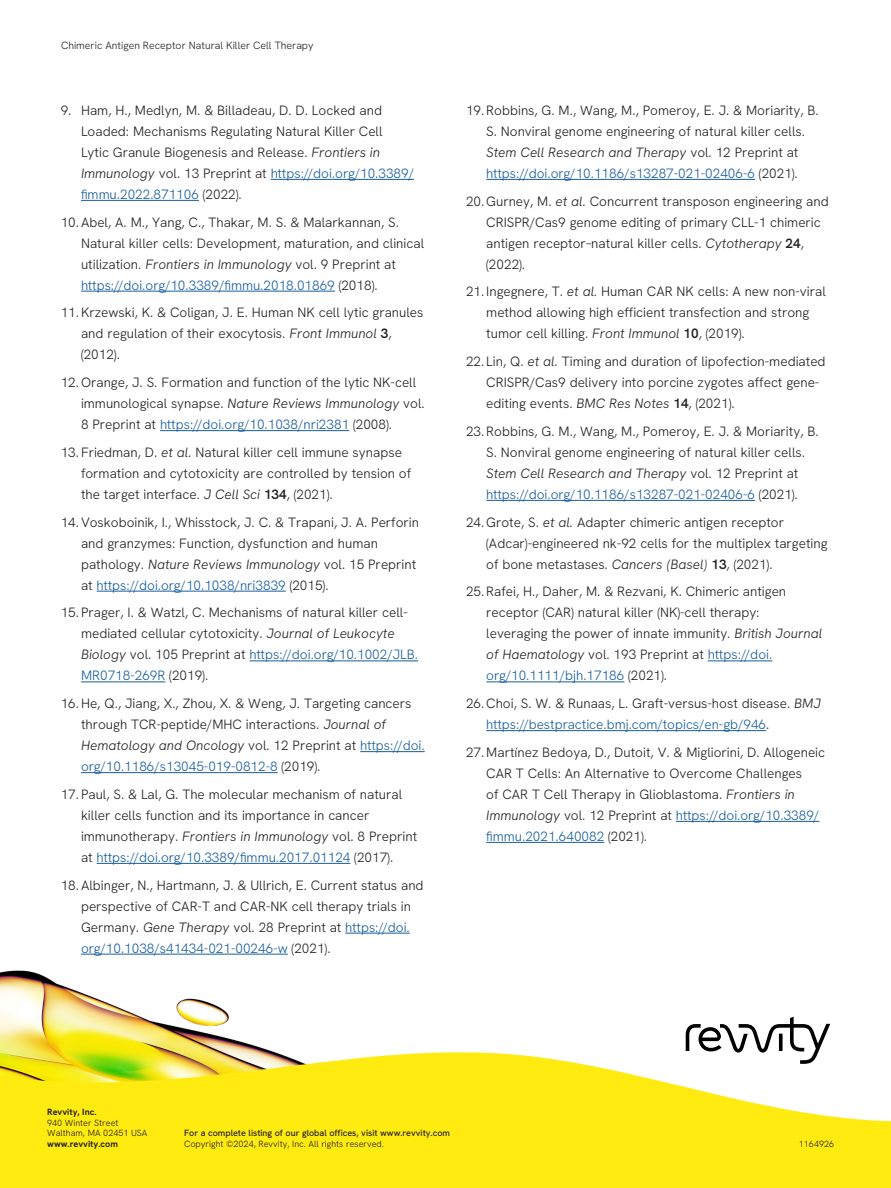
<style>
.page{position:relative;width:891px;height:1188px;background:#fff}
.page>*{position:absolute;margin:0;border:0;box-sizing:border-box;transform-origin:0 0}
.t1{font:300 13.5px/21px "Hanken Grotesk";color:#231f20}
.t2{font:300 10.5px "Hanken Grotesk";color:#231f20}
.t3{font:300 9px/10.5px "Hanken Grotesk";color:#231f20}
.Signoff_Address{font:500 9px "Hanken Grotesk";color:#231f20}
.t4{font:700 9px "Hanken Grotesk";color:#231f20}
.s1{font-style:italic}
.s2{color:#175d9e}
.s3{font-weight:600}
.s4{font-weight:700}
</style>
<div class="page">
<img style="left:0;top:953px;width:288px;height:96px">
<svg style="left:0;top:1049px;width:891px;height:139px;background:#fcec2f"></svg>
<svg style="left:686px;top:1017px;width:144px;height:47px"></svg>
<hr style="left:271px;top:179px;width:143px;height:1px;background:#175d9e">
<hr style="left:81px;top:200px;width:118px;height:1px;background:#175d9e">
<hr style="left:81px;top:291px;width:254px;height:1px;background:#175d9e">
<hr style="left:160px;top:430px;width:189px;height:1px;background:#175d9e">
<hr style="left:97px;top:591px;width:189px;height:1px;background:#175d9e">
<hr style="left:249px;top:661px;width:169px;height:1px;background:#175d9e">
<hr style="left:81px;top:682px;width:84px;height:1px;background:#175d9e">
<hr style="left:360px;top:751px;width:65px;height:1px;background:#175d9e">
<hr style="left:81px;top:772px;width:197px;height:1px;background:#175d9e">
<hr style="left:97px;top:863px;width:253px;height:1px;background:#175d9e">
<hr style="left:345px;top:933px;width:65px;height:1px;background:#175d9e">
<hr style="left:81px;top:954px;width:207px;height:1px;background:#175d9e">
<hr style="left:486px;top:179px;width:269px;height:1px;background:#175d9e">
<hr style="left:486px;top:500px;width:269px;height:1px;background:#175d9e">
<hr style="left:708px;top:661px;width:64px;height:1px;background:#175d9e">
<hr style="left:486px;top:682px;width:138px;height:1px;background:#175d9e">
<hr style="left:486px;top:730px;width:280px;height:1px;background:#175d9e">
<hr style="left:676px;top:821px;width:143px;height:1px;background:#175d9e">
<hr style="left:486px;top:842px;width:118px;height:1px;background:#175d9e">
<p class="t2" style="left:61px;top:39px;width:254px">Chimeric Antigen Receptor Natural Killer Cell Therapy</p>
<p class="t1" style="left:81px;top:99px;width:335px;text-indent:-20px">9. Ham, H., Medlyn, M. &amp; Billadeau, D. D. Locked and Loaded: Mechanisms Regulating Natural Killer Cell<br>Lytic Granule Biogenesis and Release. <span class="s1">Frontiers in Immunology</span> vol. 13 Preprint at <span class="s2">https://doi.org/10.3389/ fimmu.2022.871106</span> (2022).</p>
<p class="t1" style="left:81px;top:211px;width:345px;text-indent:-20px">10.Abel, A. M., Yang, C., Thakar, M. S. &amp; Malarkannan, S.<br>Natural killer cells: Development, maturation, and clinical utilization. <span class="s1">Frontiers in Immunology</span> vol. 9 Preprint at <span class="s2">https://doi.org/10.3389/fimmu.2018.01869</span> (2018).</p>
<p class="t1" style="left:81px;top:302px;width:344px;text-indent:-20px">11.Krzewski, K. &amp; Coligan, J. E. Human NK cell lytic granules and regulation of their exocytosis. <span class="s1">Front Immunol</span> <span class="s3">3</span>, (2012).</p>
<p class="t1" style="left:81px;top:372px;width:345px;text-indent:-20px">12.Orange, J. S. Formation and function of the lytic NK-cell immunological synapse. <span class="s1">Nature Reviews Immunology</span> vol.<br>8 Preprint at <span class="s2">https://doi.org/10.1038/nri2381</span> (2008).</p>
<p class="t1" style="left:81px;top:441px;width:332px;text-indent:-20px">13.Friedman, D. <span class="s1">et al.</span> Natural killer cell immune synapse formation and cytotoxicity are controlled by tension of the target interface. <span class="s1">J Cell Sci</span> <span class="s3">134</span>, (2021).</p>
<p class="t1" style="left:81px;top:511px;width:340px;text-indent:-20px">14.Voskoboinik, I., Whisstock, J. C. &amp; Trapani, J. A. Perforin and granzymes: Function, dysfunction and human pathology. <span class="s1">Nature Reviews Immunology</span> vol. 15 Preprint at <span class="s2">https://doi.org/10.1038/nri3839</span> (2015).</p>
<p class="t1" style="left:81px;top:602px;width:339px;text-indent:-20px">15. Prager, I. &amp; Watzl, C. Mechanisms of natural killer cell&shy;mediated cellular cytotoxicity. <span class="s1">Journal of Leukocyte Biology</span> vol. 105 Preprint at <span class="s2">https://doi.org/10.1002/JLB.<br>MR0718-269R</span> (2019).</p>
<p class="t1" style="left:81px;top:693px;width:345px;text-indent:-20px">16.He, Q., Jiang, X., Zhou, X. &amp; Weng, J. Targeting cancers through TCR-peptide/MHC interactions. <span class="s1">Journal of Hematology and Oncology</span> vol. 12 Preprint at <span class="s2">https://doi. org/10.1186/s13045-019-0812-8</span> (2019).</p>
<p class="t1" style="left:81px;top:783px;width:338px;text-indent:-20px">17. Paul, S. &amp; Lal, G. The molecular mechanism of natural killer cells function and its importance in cancer immunotherapy. <span class="s1">Frontiers in Immunology</span> vol. 8 Preprint at <span class="s2">https://doi.org/10.3389/fimmu.2017.01124</span> (2017).</p>
<p class="t1" style="left:81px;top:874px;width:344px;text-indent:-20px">18.Albinger, N., Hartmann, J. &amp; Ullrich, E. Current status and perspective of CAR-T and CAR-NK cell therapy trials in Germany. <span class="s1">Gene Therapy</span> vol. 28 Preprint at <span class="s2">https://doi. org/10.1038/s41434-021-00246-w</span> (2021).</p>
<p class="t1" style="left:466px;top:99px;width:354px;text-align:center">19.Robbins, G. M., Wang, M., Pomeroy, E. J. &amp; Moriarity, B.<br>S. Nonviral genome engineering of natural killer cells.<br><span class="s1">Stem Cell Research and Therapy</span> vol. 12 Preprint at <span class="s2">https://doi.org/10.1186/s13287-021-02406-6</span> (2021).</p>
<p class="t1" style="left:486px;top:190px;width:344px;text-indent:-20px">20.Gurney, M. <span class="s1">et al.</span> Concurrent transposon engineering and CRISPR/Cas9 genome editing of primary CLL-1 chimeric antigen receptor–natural killer cells. <span class="s1">Cytotherapy</span> <span class="s3">24</span>, (2022).</p>
<p class="t1" style="left:486px;top:281px;width:341px;text-indent:-20px">21. Ingegnere, T. <span class="s1">et al.</span> Human CAR NK cells: A new non-viral method allowing high efficient transfection and strong tumor cell killing. <span class="s1">Front Immunol</span> <span class="s3">10</span>, (2019).</p>
<p class="t1" style="left:486px;top:351px;width:341px;text-indent:-20px">22. Lin, Q. <span class="s1">et al.</span> Timing and duration of lipofection-mediated<br>CRISPR/Cas9 delivery into porcine zygotes affect gene&shy;editing events. <span class="s1">BMC Res Notes</span> <span class="s3">14</span>, (2021).</p>
<p class="t1" style="left:466px;top:420px;width:354px;text-align:center">23.Robbins, G. M., Wang, M., Pomeroy, E. J. &amp; Moriarity, B.<br>S. Nonviral genome engineering of natural killer cells.<br><span class="s1">Stem Cell Research and Therapy</span> vol. 12 Preprint at <span class="s2">https://doi.org/10.1186/s13287-021-02406-6</span> (2021).</p>
<p class="t1" style="left:486px;top:511px;width:343px;text-indent:-20px">24.Grote, S. <span class="s1">et al.</span> Adapter chimeric antigen receptor (Adcar)-engineered nk-92 cells for the multiplex targeting of bone metastases. <span class="s1">Cancers (Basel)</span> <span class="s3">13</span>, (2021).</p>
<p class="t1" style="left:486px;top:581px;width:337px;text-indent:-20px">25.Rafei, H., Daher, M. &amp; Rezvani, K. Chimeric antigen receptor (CAR) natural killer (NK)-cell therapy: leveraging the power of innate immunity. <span class="s1">British Journal of Haematology</span> vol. 193 Preprint at <span class="s2">https://doi. org/10.1111/bjh.17186</span> (2021).</p>
<p class="t1" style="left:486px;top:693px;width:336px;text-indent:-20px">26.Choi, S. W. &amp; Runaas, L. Graft-versus-host disease. <span class="s1">BMJ </span><span class="s2">https://bestpractice.bmj.com/topics/en-gb/946</span>.</p>
<p class="t1" style="left:486px;top:741px;width:340px;text-indent:-20px">27. Martínez Bedoya, D., Dutoit, V. &amp; Migliorini, D. Allogeneic CAR T Cells: An Alternative to Overcome Challenges<br>of CAR T Cell Therapy in Glioblastoma. <span class="s1">Frontiers in Immunology</span> vol. 12 Preprint at <span class="s2">https://doi.org/10.3389/ fimmu.2021.640082</span> (2021).</p>
<p class="t3" style="left:47px;top:1107px;width:102px"><span class="s4">Revvity, Inc.<br></span>940 Winter Street<br>Waltham, MA 02451 USA</p>
<p class="t4" style="left:47px;top:1138px;width:72px">www.revvity.com</p>
<p class="Signoff_Address" style="left:184px;top:1127px;width:268px">For a complete listing of our global offices, visit www.revvity.com</p>
<p class="t3" style="left:184px;top:1138px;width:202px">Copyright ©2024, Revvity, Inc. All rights reserved.</p>
<p class="t3" style="left:799px;top:1138px;width:37px">1164926</p>
</div>
